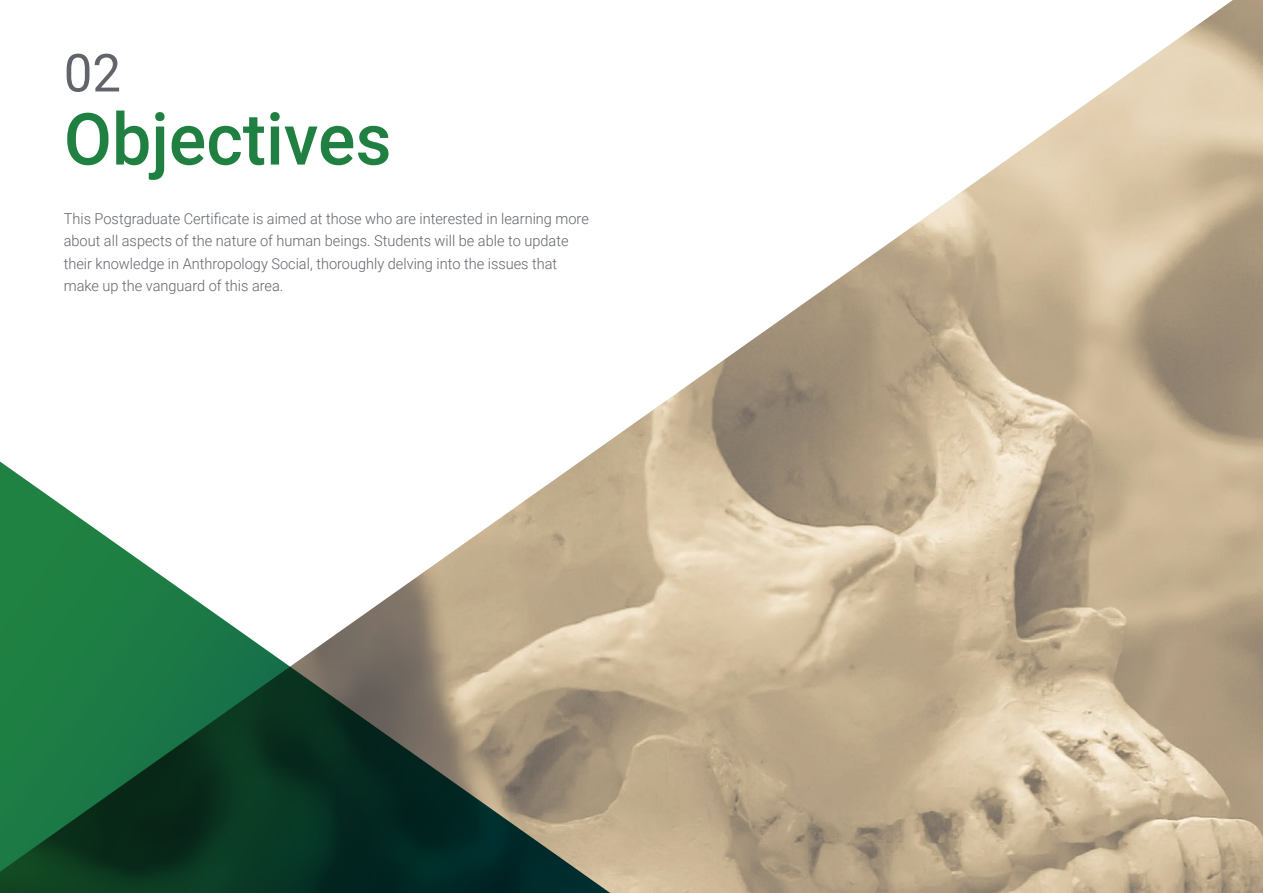
<style>
.page{position:relative;width:1263px;height:893px;background:#fff}
.page>*{position:absolute;margin:0;border:0;box-sizing:border-box;transform-origin:0 0}
.t1{font:500 72px "Roboto";color:#208041}
.t2{font:52.5px "Roboto";color:#61646a}
.t3{font:300 15px/22.5px "Roboto";color:#61646a}
</style>
<div class="page">
<img style="left:602px;top:0;width:661px;height:893px">
<svg style="left:0;top:446px;width:640px;height:447px"></svg>
<h2 class="t2" style="left:64px;top:36px;width:59px">02</h2>
<h1 class="t1" style="left:64px;top:89px;width:329px">Objectives</h1>
<p class="t3" style="left:64px;top:207px;width:527px">This Postgraduate Certificate is aimed at those who are interested in learning more about all aspects of the nature of human beings. Students will be able to update their knowledge in Anthropology Social, thoroughly delving into the issues that make up the vanguard of this area.</p>
</div>
